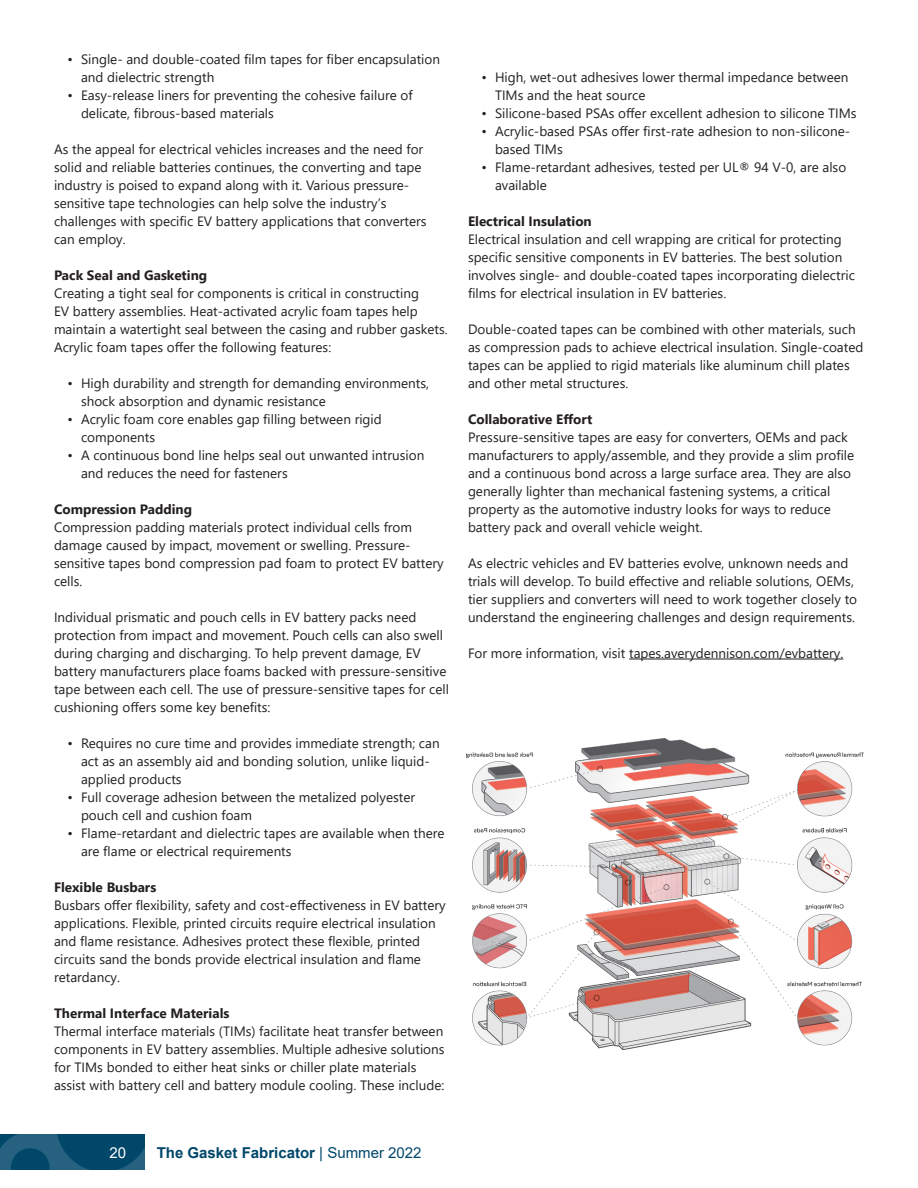
<style>
.page{position:relative;width:918px;height:1188px;background:#fff}
.page>*{position:absolute;margin:0;border:0;box-sizing:border-box;transform-origin:0 0}
.t1{font:700 15px "Arial";color:#00476a}
.t2{font:15px "Arial";color:#fff}
.t3{font:13.5px/18px "Segoe UI";color:#231f20}
.t4{font:700 13.5px "Segoe UI";color:#231f20}
.s1{font-weight:400}
</style>
<div class="page">
<svg style="left:0;top:1134px;width:145px;height:36px;background:#0d5071"></svg>
<hr style="left:629px;top:659px;width:214px;height:1px;background:#231f20">
<img style="left:466px;top:738px;width:398px;height:312px">
<p class="t3" style="left:81px;top:49px;width:361px;text-indent:-14px">• Single- and double-coated film tapes for fiber encapsulation and dielectric strength</p>
<p class="t3" style="left:81px;top:85px;width:333px;text-indent:-14px">• Easy-release liners for preventing the cohesive failure of delicate, fibrous-based materials</p>
<p class="t3" style="left:54px;top:139px;width:374px">As the appeal for electrical vehicles increases and the need for solid and reliable batteries continues, the converting and tape industry is poised to expand along with it. Various pressure&shy;sensitive tape technologies can help solve the industry’s challenges with specific EV battery applications that converters can employ.</p>
<p class="t4" style="left:54px;top:262px;width:155px">Pack Seal and Gasketing</p>
<p class="t3" style="left:54px;top:283px;width:395px">Creating a tight seal for components is critical in constructing<br>EV battery assemblies. Heat-activated acrylic foam tapes help maintain a watertight seal between the casing and rubber gaskets.<br>Acrylic foam tapes offer the following features:</p>
<p class="t3" style="left:81px;top:373px;width:350px;text-indent:-14px">• High durability and strength for demanding environments, shock absorption and dynamic resistance</p>
<p class="t3" style="left:81px;top:409px;width:302px;text-indent:-14px">• Acrylic foam core enables gap filling between rigid components</p>
<p class="t3" style="left:81px;top:445px;width:345px;text-indent:-14px">• A continuous bond line helps seal out unwanted intrusion and reduces the need for fasteners</p>
<p class="t4" style="left:54px;top:496px;width:140px">Compression Padding</p>
<p class="t3" style="left:54px;top:517px;width:391px">Compression padding materials protect individual cells from damage caused by impact, movement or swelling. Pressure&shy;sensitive tapes bond compression pad foam to protect EV battery cells.</p>
<p class="t3" style="left:54px;top:607px;width:397px">Individual prismatic and pouch cells in EV battery packs need protection from impact and movement. Pouch cells can also swell during charging and discharging. To help prevent damage, EV battery manufacturers place foams backed with pressure-sensitive tape between each cell. The use of pressure-sensitive tapes for cell cushioning offers some key benefits:</p>
<p class="t3" style="left:81px;top:733px;width:360px;text-indent:-14px">• Requires no cure time and provides immediate strength; can act as an assembly aid and bonding solution, unlike liquid&shy;applied products</p>
<p class="t3" style="left:81px;top:787px;width:336px;text-indent:-14px">• Full coverage adhesion between the metalized polyester pouch cell and cushion foam</p>
<p class="t3" style="left:81px;top:823px;width:365px;text-indent:-14px">• Flame-retardant and dielectric tapes are available when there are flame or electrical requirements</p>
<p class="t4" style="left:54px;top:874px;width:104px">Flexible Busbars</p>
<p class="t3" style="left:54px;top:895px;width:393px">Busbars offer flexibility, safety and cost-effectiveness in EV battery applications. Flexible, printed circuits require electrical insulation and flame resistance. Adhesives protect these flexible, printed circuits sand the bonds provide electrical insulation and flame retardancy.</p>
<p class="t4" style="left:54px;top:1000px;width:177px">Thermal Interface Materials</p>
<p class="t3" style="left:54px;top:1021px;width:392px">Thermal interface materials (TIMs) facilitate heat transfer between components in EV battery assemblies. Multiple adhesive solutions for TIMs bonded to either heat sinks or chiller plate materials assist with battery cell and battery module cooling. These include:</p>
<p class="t3" style="left:495px;top:67px;width:355px;text-indent:-14px">• High, wet-out adhesives lower thermal impedance between<br>TIMs and the heat source</p>
<p class="t3" style="left:482px;top:103px;width:377px">• Silicone-based PSAs offer excellent adhesion to silicone TIMs</p>
<p class="t3" style="left:495px;top:121px;width:357px;text-indent:-14px">• Acrylic-based PSAs offer first-rate adhesion to non-silicone&shy;based TIMs</p>
<p class="t3" style="left:495px;top:157px;width:353px;text-indent:-14px">• Flame-retardant adhesives, tested per UL® 94 V-0, are also available</p>
<p class="t4" style="left:468px;top:208px;width:125px">Electrical Insulation</p>
<p class="t3" style="left:468px;top:229px;width:388px">Electrical insulation and cell wrapping are critical for protecting specific sensitive components in EV batteries. The best solution involves single- and double-coated tapes incorporating dielectric films for electrical insulation in EV batteries.</p>
<p class="t3" style="left:468px;top:319px;width:397px">Double-coated tapes can be combined with other materials, such as compression pads to achieve electrical insulation. Single-coated tapes can be applied to rigid materials like aluminum chill plates and other metal structures.</p>
<p class="t4" style="left:468px;top:406px;width:126px">Collaborative Effort</p>
<p class="t3" style="left:468px;top:427px;width:388px">Pressure-sensitive tapes are easy for converters, OEMs and pack manufacturers to apply/assemble, and they provide a slim profile and a continuous bond across a large surface area. They are also generally lighter than mechanical fastening systems, a critical property as the automotive industry looks for ways to reduce battery pack and overall vehicle weight.</p>
<p class="t3" style="left:468px;top:553px;width:391px">As electric vehicles and EV batteries evolve, unknown needs and trials will develop. To build effective and reliable solutions, OEMs, tier suppliers and converters will need to work together closely to understand the engineering challenges and design requirements.</p>
<p class="t3" style="left:468px;top:643px;width:377px">For more information, visit tapes.averydennison.com/evbattery.</p>
<p class="t2" style="left:109px;top:1142px;width:18px">20</p>
<p class="t1" style="left:157px;top:1142px;width:266px">The Gasket Fabricator <span class="s1">| Summer 2022</span></p>
</div>
